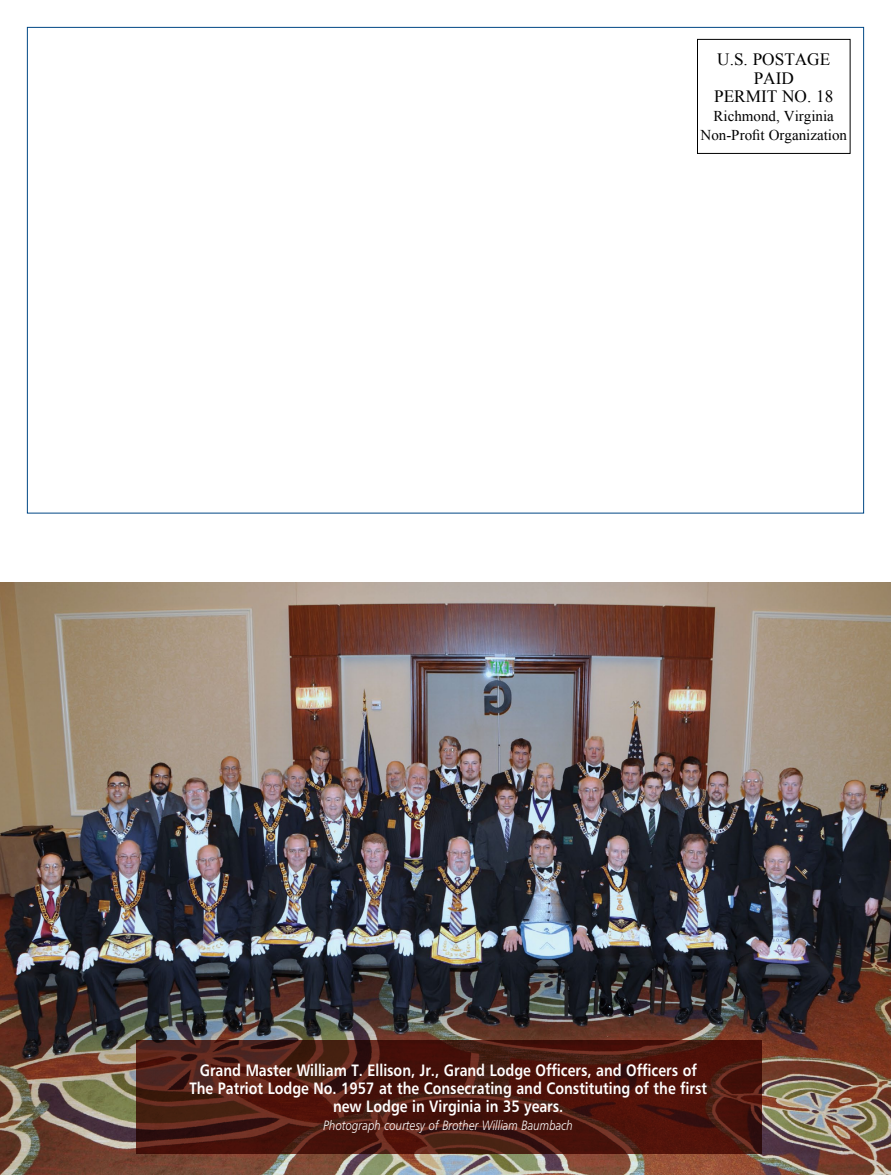
<style>
.page{position:relative;width:891px;height:1175px;background:#fff}
.page>*{position:absolute;margin:0;border:0;box-sizing:border-box;transform-origin:0 0}
.t1{font:17.25px/18.8px "Times New Roman";color:#000;text-align:center}
.t2{font:16.5px/18px "Humanist 777 BT Bold B";color:#fff;text-align:center;scale:.85 1}
.t3{font:15px/18.8px "Times New Roman";color:#000;text-align:center}
.t4{font:13.5px "Humanist 777 BT Light Italic B";color:#fff;scale:.85 1}
</style>
<div class="page">
<img style="left:0;top:582px;width:891px;height:592px">
<div style="left:697px;top:39px;width:153px;height:115px;border:1px solid #000"></div>
<svg style="left:136px;top:1040px;width:625px;height:113px;background:#4c1810"></svg>
<p class="t1" style="left:714px;top:49px;width:121px">U.S. POSTAGE<br>PAID<br>PERMIT NO. 18</p>
<p class="t3" style="left:701px;top:106px;width:148px">Richmond, Virginia<br>Non-Profit Organization</p>
<p class="t2" style="left:189px;top:1061px;width:611px">Grand Master William T. Ellison, Jr., Grand Lodge Officers, and Officers of<br>The Patriot Lodge No. 1957 at the Consecrating and Constituting of the first new Lodge in Virginia in 35 years.</p>
<p class="t4" style="left:324px;top:1117px;width:295px">Photograph courtesy of Brother William Baumbach</p>
</div>
